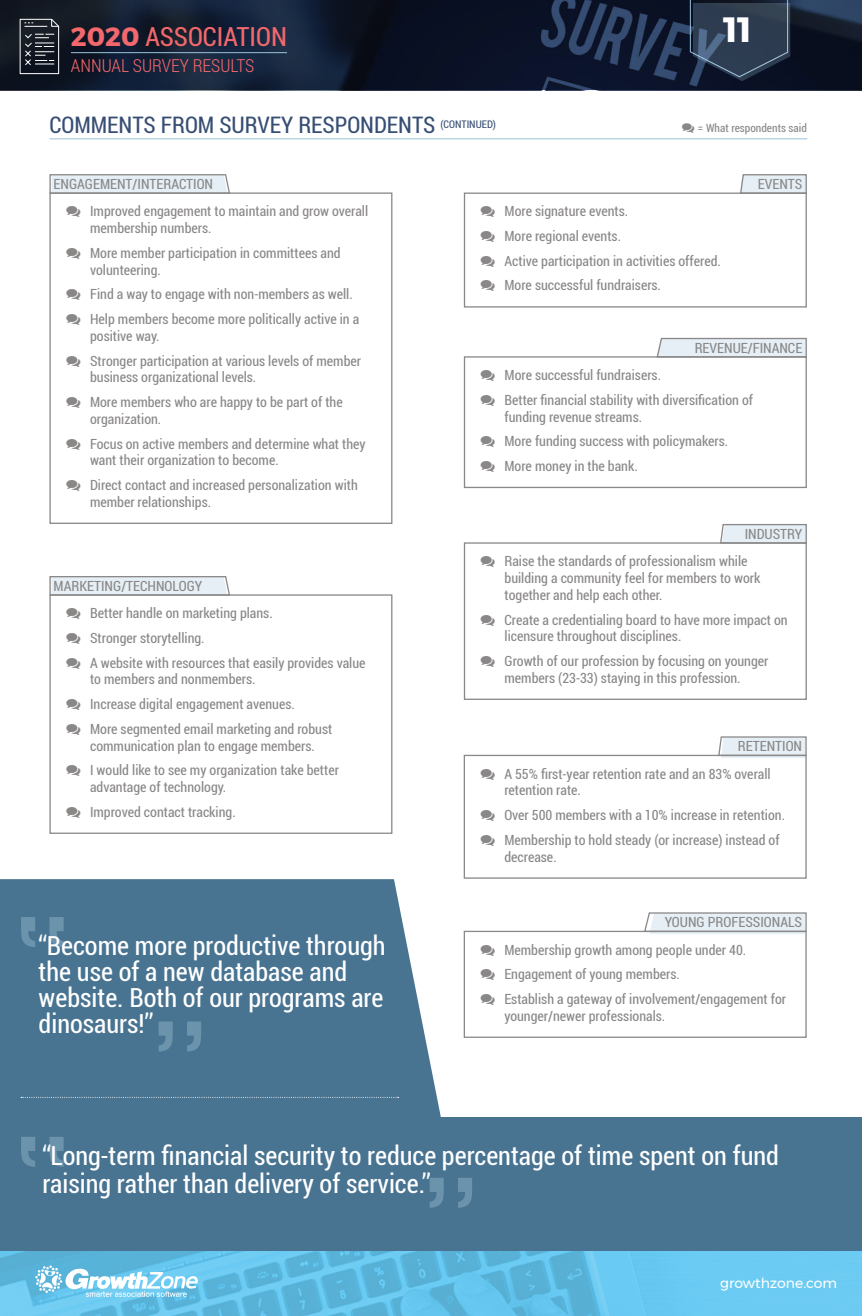
<style>
.page{position:relative;width:862px;height:1316px;background:#fff}
.page>*{position:absolute;margin:0;border:0;box-sizing:border-box;transform-origin:0 0}
.t1{font:700 35px "Montserrat";color:#fff}
.t2{font:26.25px/26.2px "Roboto Condensed";color:#fff}
.t3{font:26.25px "Roboto Condensed";color:#f2686c}
.t4{font:22.75px "Roboto Condensed";color:#374e74}
.t5{font:300 17.85px "Roboto Condensed";color:#f2686c}
.t6{font:14px/24.7px "Roboto Condensed";color:#8a8787}
.t7{font:14px "Roboto Condensed";color:#8a8888}
.t8{font:14px "Montserrat";color:#fff}
.t9{font:11.38px "Roboto Condensed";color:#8a8787}
.s1{font-family:"Montserrat";font-weight:700}
</style>
<div class="page">
<img style="left:0;top:0;width:862px;height:90px">
<img style="left:0;top:1250px;width:862px;height:65px">
<svg style="left:19px;top:18px;width:41px;height:56px;background:#3a3f48"></svg>
<svg style="left:35px;top:1264px;width:163px;height:32px"></svg>
<svg style="left:689px;top:0;width:101px;height:81px;background:#2c3b50"></svg>
<hr style="left:71px;top:52px;width:216px;height:1px;background:#99c2d9">
<div style="left:0;top:1116px;width:862px;height:134px;background:#487492"></div>
<svg style="left:0;top:879px;width:493px;height:329px;fill:#487492"></svg>
<hr style="left:49px;top:138px;width:758px;height:1px;background:#99c2d9">
<svg style="left:21px;top:1136px;width:43px;height:30px"></svg>
<svg style="left:21px;top:916px;width:43px;height:30px"></svg>
<svg style="left:430px;top:1177px;width:42px;height:30px"></svg>
<svg style="left:159px;top:1021px;width:42px;height:30px"></svg>
<svg style="left:21px;top:1096px;width:378px;height:1px"></svg>
<svg style="left:740px;top:174px;width:67px;height:18px"></svg>
<div style="left:464px;top:192px;width:343px;height:115px;border:1px solid #8a8888"></div>
<svg style="left:656px;top:337px;width:151px;height:19px;background:#dfe7ec"></svg>
<div style="left:464px;top:356px;width:343px;height:132px;border:1px solid #8a8888"></div>
<svg style="left:717px;top:736px;width:90px;height:22px;background:#dee6eb"></svg>
<svg style="left:644px;top:912px;width:163px;height:21px;background:#dee6ec"></svg>
<div style="left:464px;top:754px;width:343px;height:124px;border:1px solid #8a8888"></div>
<div style="left:464px;top:930px;width:343px;height:107px;border:1px solid #8a8888"></div>
<svg style="left:720px;top:524px;width:87px;height:18px;background:#dce5ea"></svg>
<div style="left:464px;top:542px;width:343px;height:157px;border:1px solid #8a8888"></div>
<div style="left:49px;top:192px;width:343px;height:332px;border:1px solid #8a8888"></div>
<svg style="left:49px;top:174px;width:182px;height:21px;background:#d8e0e4"></svg>
<div style="left:49px;top:594px;width:343px;height:239px;border:1px solid #8a8888"></div>
<svg style="left:49px;top:576px;width:182px;height:20px;background:#d6dee3"></svg>
<svg style="left:481px;top:944px;width:12px;height:11px"></svg>
<svg style="left:481px;top:969px;width:12px;height:11px"></svg>
<svg style="left:481px;top:993px;width:12px;height:11px"></svg>
<h2 class="t3" style="left:71px;top:18px;width:218px"><span class="s1">2020</span> ASSOCIATION</h2>
<h1 class="t1" style="left:724px;top:2px;width:30px">11</h1>
<p class="t5" style="left:71px;top:53px;width:185px">ANNUAL SURVEY RESULTS</p>
<h3 class="t4" style="left:49px;top:109px;width:448px">COMMENTS FROM SURVEY RESPONDENTS <sup>(CONTINUED)</sup></h3>
<p class="t9" style="left:698px;top:120px;width:110px">= What respondents said</p>
<p class="t7" style="left:54px;top:174px;width:161px">ENGAGEMENT/INTERACTION</p>
<p class="t6" style="left:90px;top:202px;width:280px;line-height:16.8px">Improved engagement to maintain and grow overall membership numbers.</p>
<p class="t6" style="left:90px;top:244px;width:252px;line-height:16.8px">More member participation in committees and volunteering.</p>
<p class="t6" style="left:90px;top:281px;width:271px">Find a way to engage with non-members as well.<br>Help members become more politically active in a</p>
<p class="t6" style="left:90px;top:323px;width:272px">positive way.<br>Stronger participation at various levels of member</p>
<p class="t6" style="left:90px;top:364px;width:254px">business organizational levels.<br>More members who are happy to be part of the</p>
<p class="t6" style="left:90px;top:406px;width:277px">organization.<br>Focus on active members and determine what they</p>
<p class="t6" style="left:90px;top:447px;width:269px">want their organization to become.<br>Direct contact and increased personalization with</p>
<p class="t6" style="left:90px;top:489px;width:123px">member relationships.</p>
<p class="t7" style="left:54px;top:576px;width:150px">MARKETING/TECHNOLOGY</p>
<p class="t6" style="left:90px;top:600px;width:277px">Better handle on marketing plans.<br>Stronger storytelling.<br>A website with resources that easily provides value</p>
<p class="t6" style="left:90px;top:666px;width:244px">to members and nonmembers.<br>Increase digital engagement avenues.<br>More segmented email marketing and robust</p>
<p class="t6" style="left:90px;top:732px;width:250px">communication plan to engage members.<br>I would like to see my organization take better</p>
<p class="t6" style="left:90px;top:774px;width:147px">advantage of technology.<br>Improved contact tracking.</p>
<h2 class="t2" style="left:39px;top:931px;width:348px">“Become more productive through the use of a new database and website. Both of our programs are dinosaurs!”</h2>
<p class="t6" style="left:504px;top:198px;width:218px">More signature events.<br>More regional events.<br>Active participation in activities offered.<br>More successful fundraisers.</p>
<p class="t7" style="left:758px;top:174px;width:46px">EVENTS</p>
<p class="t7" style="left:695px;top:338px;width:109px">REVENUE/FINANCE</p>
<p class="t6" style="left:504px;top:362px;width:250px">More successful fundraisers.<br>Better financial stability with diversification of</p>
<p class="t6" style="left:504px;top:404px;width:225px">funding revenue streams.<br>More funding success with policymakers.<br>More money in the bank.</p>
<p class="t7" style="left:745px;top:524px;width:59px">INDUSTRY</p>
<p class="t6" style="left:504px;top:552px;width:257px;line-height:16.8px">Raise the standards of professionalism while building a community feel for members to work together and help each other.</p>
<p class="t6" style="left:504px;top:610px;width:285px;line-height:16.8px">Create a credentialing board to have more impact on licensure throughout disciplines.</p>
<p class="t6" style="left:504px;top:652px;width:265px;line-height:16.8px">Growth of our profession by focusing on younger members (23-33) staying in this profession.</p>
<p class="t7" style="left:738px;top:736px;width:66px">RETENTION</p>
<p class="t6" style="left:504px;top:764px;width:268px;line-height:16.8px">A 55% first-year retention rate and an 83% overall retention rate.</p>
<p class="t6" style="left:504px;top:802px;width:282px">Over 500 members with a 10% increase in retention.<br>Membership to hold steady (or increase) instead of</p>
<p class="t6" style="left:504px;top:843px;width:54px">decrease.</p>
<p class="t7" style="left:665px;top:912px;width:139px">YOUNG PROFESSIONALS</p>
<p class="t6" style="left:504px;top:936px;width:283px">Membership growth among people under 40.<br>Engagement of young members.<br>Establish a gateway of involvement/engagement for</p>
<p class="t6" style="left:504px;top:1002px;width:162px">younger/newer professionals.</p>
<h2 class="t2" style="left:42px;top:1140px;width:738px;line-height:27.9px">“Long-term financial security to reduce percentage of time spent on fund raising rather than delivery of service.”</h2>
<p class="t8" style="left:720px;top:1271px;width:118px">growthzone.com</p>
</div>
